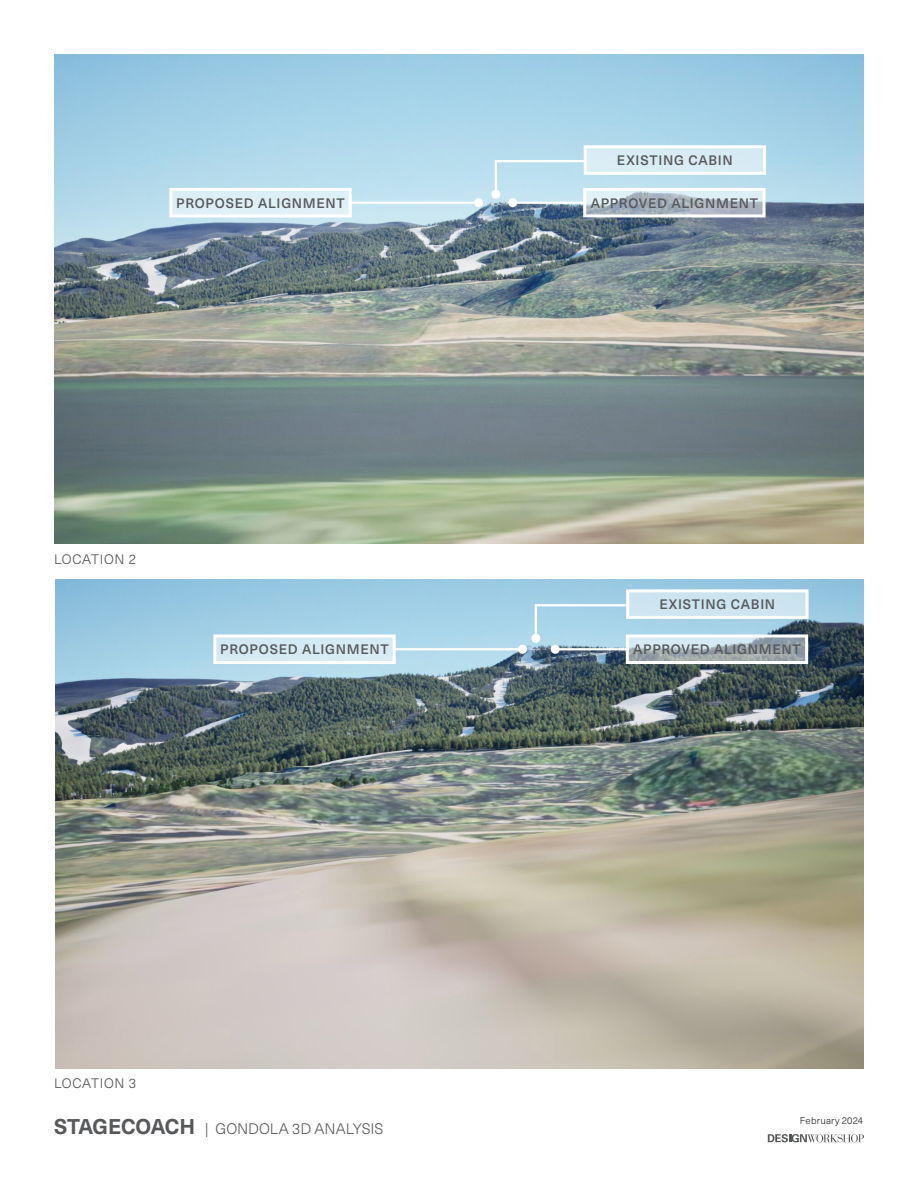
<style>
.page{position:relative;width:918px;height:1188px;background:#fff}
.page>*{position:absolute;margin:0;border:0;box-sizing:border-box;transform-origin:0 0}
.Sheet_Title{font:300 15px "Neue Haas Unica W1 G";letter-spacing:-.005em;color:#57585a}
.t1{font:500 13.5px "Neue Haas Unica W1 G";letter-spacing:.055em;color:#57585a}
.t2{font:300 13.5px "Neue Haas Unica W1 G";letter-spacing:.05em;color:#231f20}
.Title_block_date{font:300 9.75px "Neue Haas Unica W1 G";letter-spacing:.02em;color:#231f20}
.s1{font-weight:700;font-size:21px}
</style>
<div class="page">
<svg style="left:768px;top:1134px;width:96px;height:8px"></svg>
<img style="left:55px;top:55px;width:808px;height:489px">
<img style="left:55px;top:579px;width:809px;height:489px">
<div style="left:215px;top:636px;width:179px;height:27px;background:#d5eaf4"></div>
<div style="left:213px;top:634px;width:183px;height:30px;border:3px solid #fff"></div>
<hr style="left:393px;top:648px;width:130px;height:2px;background:#fff">
<div style="left:518px;top:645px;width:9px;height:9px;background:#fff;border-radius:50%"></div>
<svg style="left:630px;top:638px;width:174px;height:22px;background:#abb8bf"></svg>
<div style="left:626px;top:634px;width:182px;height:30px;border:3px solid #fff"></div>
<hr style="left:555px;top:648px;width:72px;height:2px;background:#fff">
<div style="left:551px;top:645px;width:9px;height:9px;background:#fff;border-radius:50%"></div>
<div style="left:171px;top:189px;width:179px;height:27px;background:#deeff6"></div>
<div style="left:169px;top:188px;width:183px;height:29px;border:3px solid #fff"></div>
<hr style="left:349px;top:202px;width:130px;height:2px;background:#fff">
<div style="left:474px;top:198px;width:9px;height:9px;background:#fff;border-radius:50%"></div>
<svg style="left:587px;top:192px;width:175px;height:21px;background:#b7c4cf"></svg>
<div style="left:583px;top:188px;width:183px;height:29px;border:3px solid #fff"></div>
<hr style="left:513px;top:202px;width:72px;height:2px;background:#fff">
<div style="left:508px;top:198px;width:9px;height:9px;background:#fff;border-radius:50%"></div>
<div style="left:628px;top:591px;width:179px;height:26px;background:#cde4f0"></div>
<div style="left:626px;top:589px;width:183px;height:30px;border:3px solid #fff"></div>
<svg style="left:534px;top:603px;width:96px;height:38px;background:#b0d8eb"></svg>
<div style="left:531px;top:634px;width:9px;height:9px;background:#fff;border-radius:50%"></div>
<div style="left:585px;top:147px;width:180px;height:26px;background:#d9ecf5"></div>
<div style="left:584px;top:145px;width:182px;height:30px;border:3px solid #fff"></div>
<svg style="left:494px;top:159px;width:93px;height:37px;background:#c3e3f1"></svg>
<div style="left:491px;top:190px;width:9px;height:9px;background:#fff;border-radius:50%"></div>
<p class="t1" style="left:617px;top:150px;width:117px">EXISTING CABIN</p>
<p class="t1" style="left:176px;top:193px;width:170px">PROPOSED ALIGNMENT</p>
<p class="t1" style="left:591px;top:193px;width:169px">APPROVED ALIGNMENT</p>
<p class="t2" style="left:54px;top:549px;width:84px">LOCATION 2</p>
<p class="t1" style="left:659px;top:594px;width:117px">EXISTING CABIN</p>
<p class="t1" style="left:220px;top:640px;width:170px">PROPOSED ALIGNMENT</p>
<p class="t1" style="left:633px;top:640px;width:169px">APPROVED ALIGNMENT</p>
<p class="t2" style="left:54px;top:1074px;width:84px">LOCATION 3</p>
<p class="Sheet_Title" style="left:54px;top:1118px;width:331px"><span class="s1">STAGECOACH</span> | GONDOLA 3D ANALYSIS</p>
<p class="Title_block_date" style="left:800px;top:1114px;width:65px">February 2024</p>
</div>
